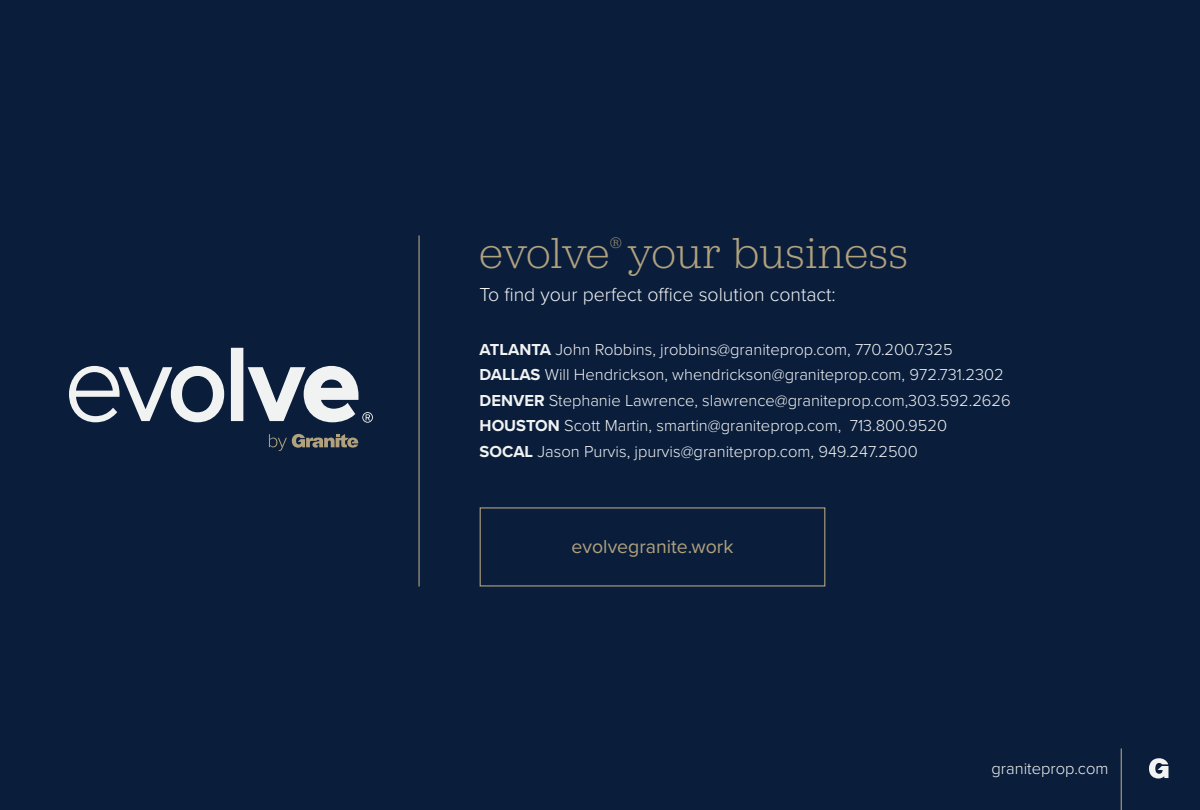
<style>
.page{position:relative;width:1200px;height:810px;background:#0a1e3c}
.page>*{position:absolute;margin:0;border:0;box-sizing:border-box;transform-origin:0 0}
.t1{font:300 45px "Jubilat";letter-spacing:.015em;color:#b1a17d}
.t2{font:300 19.5px "Proxima Nova";color:#f1f2f2}
.t3{font:19.5px "Proxima Nova";color:#b1a17d}
.t4{font:300 16.5px/25.5px "Proxima Nova";color:#f1f2f2}
.t5{font:300 15.75px "Jubilat";color:#b1a17d}
.s1{font-weight:700}
</style>
<div class="page">
<hr style="left:418px;top:236px;width:2px;height:350px;background:#b1a17d">
<svg style="left:269px;top:434px;width:89px;height:17px"></svg>
<svg style="left:1149px;top:758px;width:20px;height:20px"></svg>
<hr style="left:1121px;top:748px;width:1px;height:62px;background:#b1a17d">
<svg style="left:69px;top:348px;width:304px;height:75px"></svg>
<h1 class="t1" style="left:480px;top:225px;width:430px">evolve your business</h1>
<p class="t5" style="left:610px;top:233px;width:13px">®</p>
<p class="t2" style="left:480px;top:280px;width:358px">To find your perfect office solution contact:</p>
<p class="t4" style="left:480px;top:336px;width:533px"><span class="s1">ATLANTA</span> John Robbins, jrobbins@graniteprop.com, 770.200.7325<br><span class="s1">DALLAS</span> Will Hendrickson, whendrickson@graniteprop.com, 972.731.2302<br><span class="s1">DENVER</span> Stephanie Lawrence, slawrence@graniteprop.com,303.592.2626<br><span class="s1">HOUSTON</span> Scott Martin, smartin@graniteprop.com, 713.800.9520<br><span class="s1">SOCAL</span> Jason Purvis, jpurvis@graniteprop.com, 949.247.2500</p>
<p class="t3" style="left:572px;top:532px;width:163px">evolvegranite.work</p>
<p class="t4" style="left:992px;top:755px;width:118px">graniteprop.com</p>
</div>
